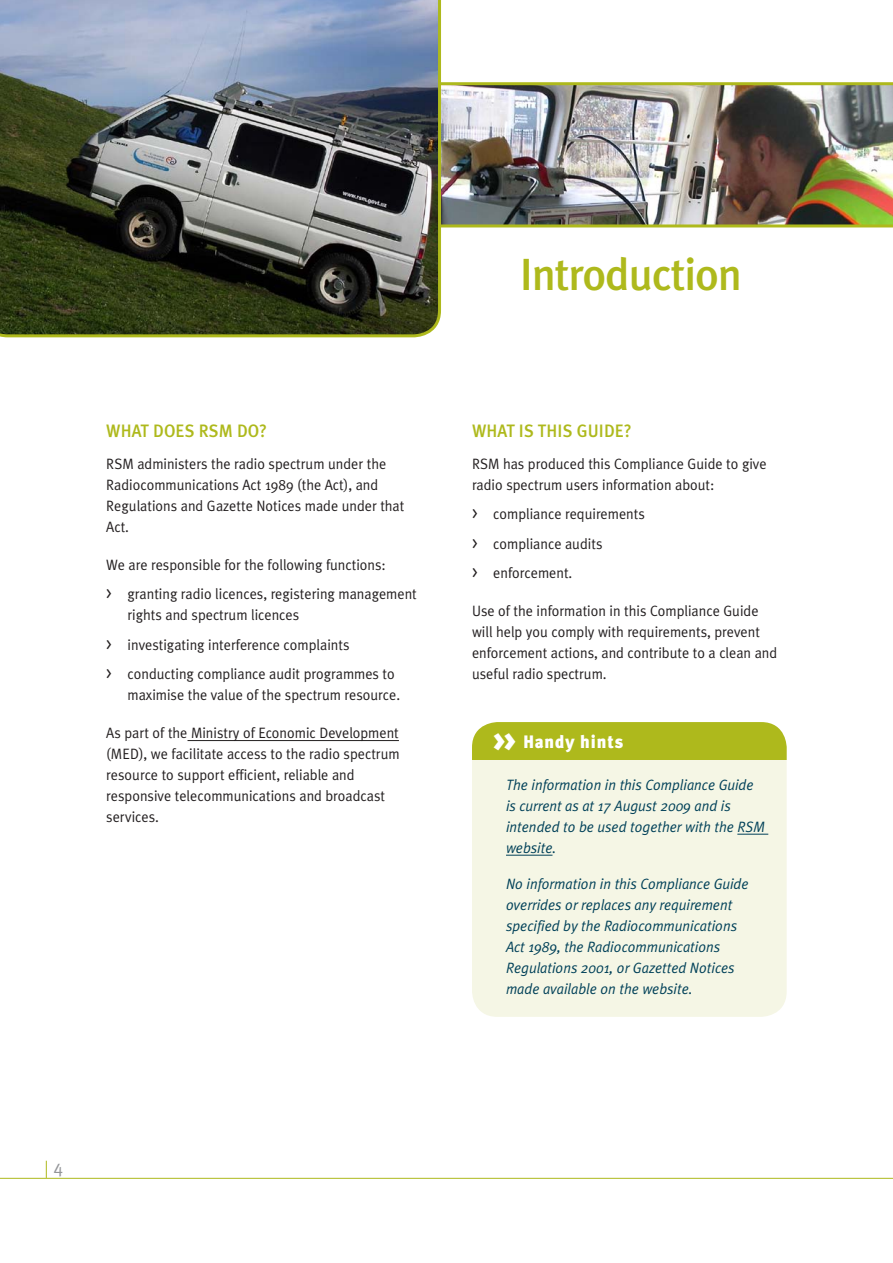
<style>
.page{position:relative;width:893px;height:1263px;background:#fff}
.page>*{position:absolute;margin:0;border:0;box-sizing:border-box;transform-origin:0 0}
.t1{font:500 45px "Meta Plus";letter-spacing:-.025em;color:#aeb91c}
.t2{font:500 18px "Meta Plus";color:#aeb91c;scale:.95 1}
.t3{font:900 18px "Meta Plus";letter-spacing:.05em;color:#fff;scale:.95 1}
.t4{font:18px "Meta Plus Normal";color:#939598}
.t5{font:15px/21px "Meta Plus Normal";color:#231f20;scale:.95 1}
.t6{font:italic 15px/21px "Meta Plus Normal";color:#004058;scale:.95 1}
.s1{font-family:"Meta Plus Normal Caps";font-size:18px}
.s2{font-size:36px}
</style>
<div class="page">
<img style="left:441px;top:82px;width:452px;height:145px">
<svg style="left:46px;top:1161px;width:1px;height:17px"></svg>
<hr style="left:0;top:1178px;width:893px;height:1px;background:#aeb91c">
<svg style="left:0;top:0;width:441px;height:337px;background:#616866"></svg>
<div style="left:472px;top:722px;width:315px;height:295px;background:#f5f6e5;border-radius:26px"></div>
<div style="left:472px;top:722px;width:315px;height:38px;background:#aeb91c"></div>
<hr style="left:737px;top:834px;width:31px;height:1px;background:#004058">
<hr style="left:506px;top:855px;width:46px;height:1px;background:#004058">
<hr style="left:188px;top:740px;width:211px;height:1px;background:#231f20">
<p class="t2" style="left:106px;top:421px;width:171px">WHAT DOES RSM DO?</p>
<p class="t5" style="left:106px;top:453px;width:315px">RSM administers the radio spectrum under the Radiocommunications Act 1989 (the Act), and Regulations and Gazette Notices made under that Act.</p>
<p class="t5" style="left:106px;top:550px;width:328px;line-height:29.5px">We are responsible for the following functions:<br><span class="s1">&gt;</span> granting radio licences, registering management</p>
<p class="t5" style="left:106px;top:600px;width:305px;line-height:29.5px;text-indent:21px">rights and spectrum licences<br><span class="s1">&gt;</span> investigating interference complaints<br><span class="s1">&gt;</span> conducting compliance audit programmes to</p>
<p class="t5" style="left:128px;top:684px;width:288px">maximise the value of the spectrum resource.</p>
<p class="t5" style="left:106px;top:722px;width:310px">As part of the Ministry of Economic Development (MED), we facilitate access to the radio spectrum resource to support efficient, reliable and responsive telecommunications and broadcast services.</p>
<h1 class="t1" style="left:520px;top:248px;width:224px">Introduction</h1>
<p class="t2" style="left:472px;top:421px;width:170px">WHAT IS THIS GUIDE?</p>
<p class="t5" style="left:472px;top:453px;width:312px">RSM has produced this Compliance Guide to give radio spectrum users information about:</p>
<p class="t5" style="left:472px;top:499px;width:183px;line-height:29.5px"><span class="s1">&gt;</span> compliance requirements <span class="s1">&gt;</span> compliance audits<br><span class="s1">&gt;</span> enforcement.</p>
<p class="t5" style="left:472px;top:600px;width:323px">Use of the information in this Compliance Guide will help you comply with requirements, prevent enforcement actions, and contribute to a clean and useful radio spectrum.</p>
<p class="t3" style="left:493px;top:731px;width:138px"><span class="s2">››</span> Handy hints</p>
<p class="t6" style="left:506px;top:774px;width:274px">The information in this Compliance Guide is current as at 17 August 2009 and is intended to be used together with the RSM website.</p>
<p class="t6" style="left:506px;top:873px;width:257px">No information in this Compliance Guide overrides or replaces any requirement specified by the Radiocommunications Act 1989, the Radiocommunications Regulations 2001, or Gazetted Notices made available on the website.</p>
<p class="t4" style="left:54px;top:1156px;width:11px">4</p>
</div>
